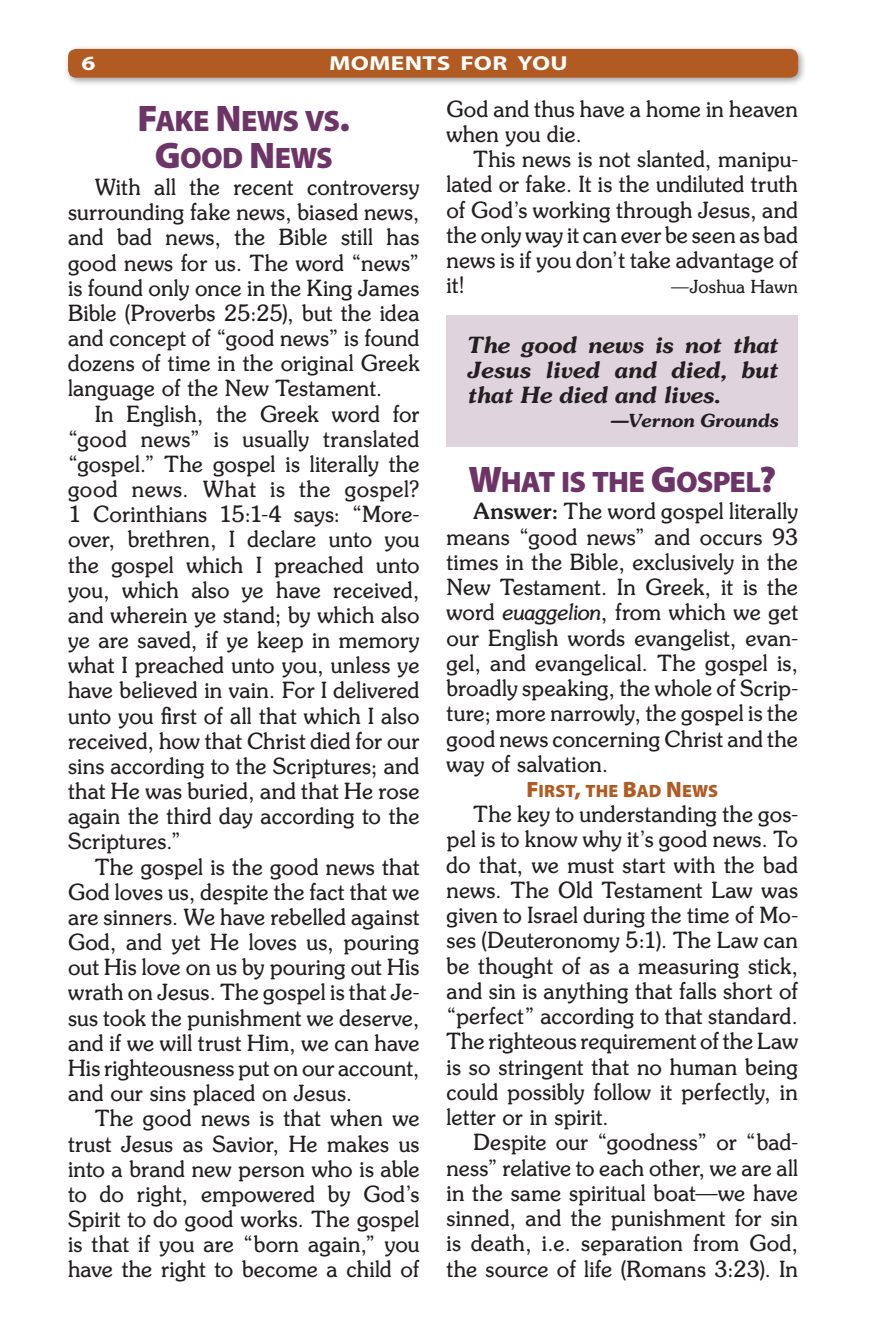
<style>
.page{position:relative;width:871px;height:1337px;background:#fff}
.page>*{position:absolute;margin:0;border:0;box-sizing:border-box;transform-origin:0 0}
.Headline{font:29.7px/36.4px "Myriad Pro Black SC800";letter-spacing:-.025em;color:#6d3567;text-align:center}
.Body_Text{font:22.28px/25.2px "Souvenir";letter-spacing:.005em;color:#231f20;text-align:justify}
.Body_Text-2{font:italic 800 22.28px/24.5px "Souvenir";color:#231f20;text-align:justify}
.t1{font:700 20.25px "Myriad Pro";letter-spacing:.01em;color:#fff;scale:1.25 1}
.Body_Text-3{font:italic 800 18px "Souvenir";letter-spacing:.005em;color:#231f20}
.Body_Text-4{font:18px "Souvenir";letter-spacing:.015em;color:#231f20}
.Subhead{font:17.78px "Myriad Pro Black SC800";letter-spacing:.005em;color:#b15b23}
.s1{font-size:37.12px}
.s2{font-weight:700}
.s3{font-style:italic}
.s4{font-size:22.28px}
</style>
<div class="page">
<div style="left:63px;top:44px;width:744px;height:43px;background:#231f20;opacity:.45"></div>
<div style="left:68px;top:49px;width:730px;height:29px;background:#b15b23;border-radius:8px"></div>
<div style="left:446px;top:316px;width:352px;height:131px;background:#dfd4dc"></div>
<p class="t1" style="left:82px;top:50px;width:13px">6</p>
<p class="t1" style="left:329px;top:50px;width:192px">MOMENTS FOR YOU</p>
<p class="Headline" style="left:138px;top:103px;width:214px"><span class="s1">F</span>AKE <span class="s1">N</span>EWS VS<span class="s1">.<br>G</span>OOD <span class="s1">N</span>EWS</p>
<p class="Body_Text" style="left:68px;top:174px;width:353px;text-indent:27px">With all the recent controversy surrounding fake news, biased news, and bad news, the Bible still has good news for us. The word “news” is found only once in the King James Bible (Proverbs 25:25), but the idea and concept of “good news” is found dozens of time in the original Greek language of the New Testament.</p>
<p class="Body_Text" style="left:68px;top:400px;width:353px;text-indent:27px">In English, the Greek word for “good news” is usually translated “gospel.” The gospel is literally the good news. What is the gospel?<br>1 Corinthians 15:1-4 says: “More&shy;over, brethren, I declare unto you the gospel which I preached unto you, which also ye have received, and wherein ye stand; by which also ye are saved, if ye keep in memory what I preached unto you, unless ye have believed in vain. For I delivered unto you first of all that which I also received, how that Christ died for our sins according to the Scriptures; and that He was buried, and that He rose again the third day according to the Scriptures.”</p>
<p class="Body_Text" style="left:68px;top:853px;width:353px;text-indent:27px">The gospel is the good news that God loves us, despite the fact that we are sinners. We have rebelled against God, and yet He loves us, pouring out His love on us by pouring out His wrath on Jesus. The gospel is that Je&shy;sus took the punishment we deserve, and if we will trust Him, we can have His righteousness put on our account, and our sins placed on Jesus.</p>
<p class="Body_Text" style="left:68px;top:1105px;width:353px;text-indent:27px">The good news is that when we trust Jesus as Savior, He makes us into a brand new person who is able to do right, empowered by God’s Spirit to do good works. The gospel is that if you are “born again,” you have the right to become a child of</p>
<p class="Body_Text" style="left:446px;top:96px;width:353px">God and thus have a home in heaven when you die.</p>
<p class="Body_Text" style="left:446px;top:146px;width:353px;text-indent:27px">This news is not slanted, manipu&shy;lated or fake. It is the undiluted truth of God’s working through Jesus, and the only way it can ever be seen as bad news is if you don’t take advantage of it!</p>
<p class="Body_Text-4" style="left:671px;top:276px;width:128px">—Joshua Hawn</p>
<p class="Body_Text-2" style="left:467px;top:333px;width:312px">The good news is not that Jesus lived and died, but that He died and lives.</p>
<p class="Body_Text-3" style="left:610px;top:409px;width:169px">—Vernon Grounds</p>
<p class="Headline" style="left:468px;top:464px;width:309px"><span class="s1">W</span>HAT IS TH E <span class="s1">G</span>OSPEL<span class="s1">?</span></p>
<p class="Body_Text" style="left:446px;top:498px;width:353px;text-indent:27px"><span class="s2">Answer:</span> The word gospel literally means “good news” and occurs 93 times in the Bible, exclusively in the New Testament. In Greek, it is the word <span class="s3">euaggelion</span>, from which we get our English words evangelist, evan&shy;gel, and evangelical. The gospel is, broadly speaking, the whole of Scrip&shy;ture; more narrowly, the gospel is the good news concerning Christ and the way of salvation.</p>
<p class="Subhead" style="left:526px;top:781px;width:193px"><span class="s4">F</span>IRST<span class="s4">,</span> TH E <span class="s4">B</span>AD <span class="s4">N</span>EWS</p>
<p class="Body_Text" style="left:446px;top:801px;width:353px;text-indent:27px">The key to understanding the gos&shy;pel is to know why it’s good news. To do that, we must start with the bad news. The Old Testament Law was given to Israel during the time of Mo&shy;ses (Deuteronomy 5:1). The Law can be thought of as a measuring stick, and sin is anything that falls short of “perfect” according to that standard.<br>The righteous requirement of the Law is so stringent that no human being could possibly follow it perfectly, in letter or in spirit.</p>
<p class="Body_Text" style="left:446px;top:1129px;width:353px;text-indent:27px">Despite our “goodness” or “bad&shy;ness” relative to each other, we are all in the same spiritual boat—we have sinned, and the punishment for sin is death, i.e. separation from God, the source of life (Romans 3:23). In</p>
</div>
